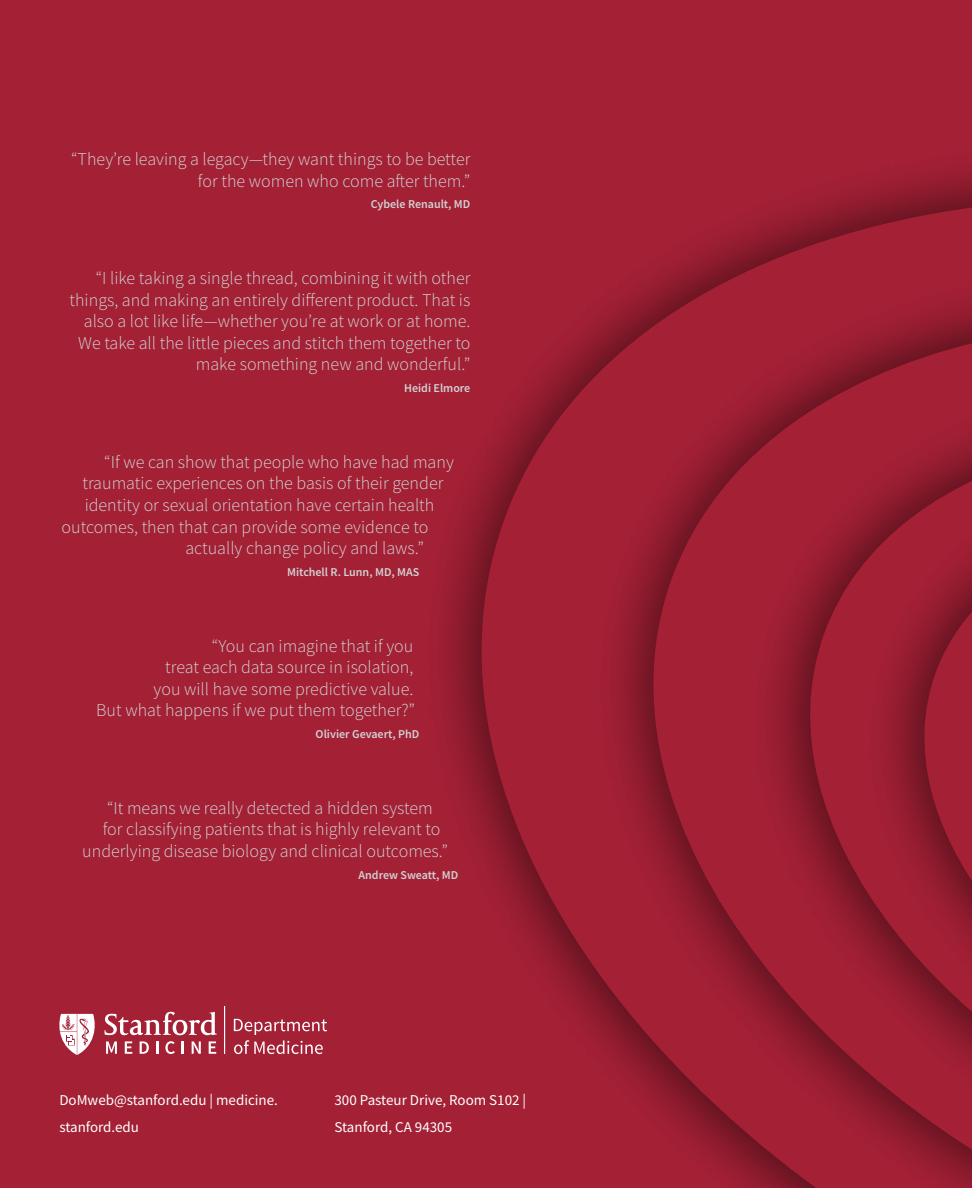
<style>
.page{position:relative;width:972px;height:1188px;background:#a32035}
.page>*{position:absolute;margin:0;border:0;box-sizing:border-box;transform-origin:0 0}
.t1{font:300 18px/21.6px "Source Sans Pro";color:#d1d3d4;text-align:right}
.t2{font:15px/27px "Source Sans Pro";color:#fff}
.t3{font:600 12px "Source Sans Pro";color:#d1d3d4}
</style>
<div class="page">
<svg style="left:446px;top:171px;width:526px;height:846px"></svg>
<svg style="left:586px;top:251px;width:37px;height:812px"></svg>
<svg style="left:623px;top:215px;width:349px;height:973px"></svg>
<svg style="left:760px;top:327px;width:212px;height:861px"></svg>
<svg style="left:883px;top:473px;width:89px;height:694px"></svg>
<hr style="left:224px;top:1006px;width:1px;height:48px;background:#fff">
<svg style="left:234px;top:1019px;width:93px;height:35px"></svg>
<svg style="left:59px;top:1012px;width:158px;height:43px"></svg>
<p class="t1" style="left:71px;top:148px;width:401px">“They’re leaving a legacy—they want things to be better for the women who come after them.”</p>
<p class="t3" style="left:371px;top:197px;width:101px">Cybele Renault, MD</p>
<p class="t1" style="left:70px;top:267px;width:402px">“I like taking a single thread, combining it with other things, and making an entirely different product. That is also a lot like life—whether you’re at work or at home.<br>We take all the little pieces and stitch them together to make something new and wonderful.”</p>
<p class="t3" style="left:404px;top:380px;width:68px">Heidi Elmore</p>
<p class="t1" style="left:104px;top:451px;width:351px">“If we can show that people who have had many</p>
<p class="t1" style="left:82px;top:473px;width:363px">traumatic experiences on the basis of their gender</p>
<p class="t1" style="left:85px;top:494px;width:351px">identity or sexual orientation have certain health</p>
<p class="t1" style="left:62px;top:516px;width:368px">outcomes, then that can provide some evidence to</p>
<p class="t1" style="left:185px;top:537px;width:240px">actually change policy and laws.”</p>
<p class="t3" style="left:287px;top:564px;width:134px">Mitchell R. Lunn, MD, MAS</p>
<p class="t1" style="left:96px;top:635px;width:320px">“You can imagine that if you<br>treat each data source in isolation,<br>you will have some predictive value.<br>But what happens if we put them together?”</p>
<p class="t3" style="left:316px;top:726px;width:105px">Olivier Gevaert, PhD</p>
<p class="t1" style="left:107px;top:797px;width:327px">“It means we really detected a hidden system</p>
<p class="t1" style="left:103px;top:818px;width:339px">for classifying patients that is highly relevant to</p>
<p class="t1" style="left:82px;top:840px;width:367px">underlying disease biology and clinical outcomes.”</p>
<p class="t3" style="left:358px;top:867px;width:101px">Andrew Sweatt, MD</p>
<p class="t2" style="left:59px;top:1086px;width:220px">DoMweb@stanford.edu | medicine. stanford.edu</p>
<p class="t2" style="left:335px;top:1086px;width:193px">300 Pasteur Drive, Room S102 |<br>Stanford, CA 94305</p>
</div>
